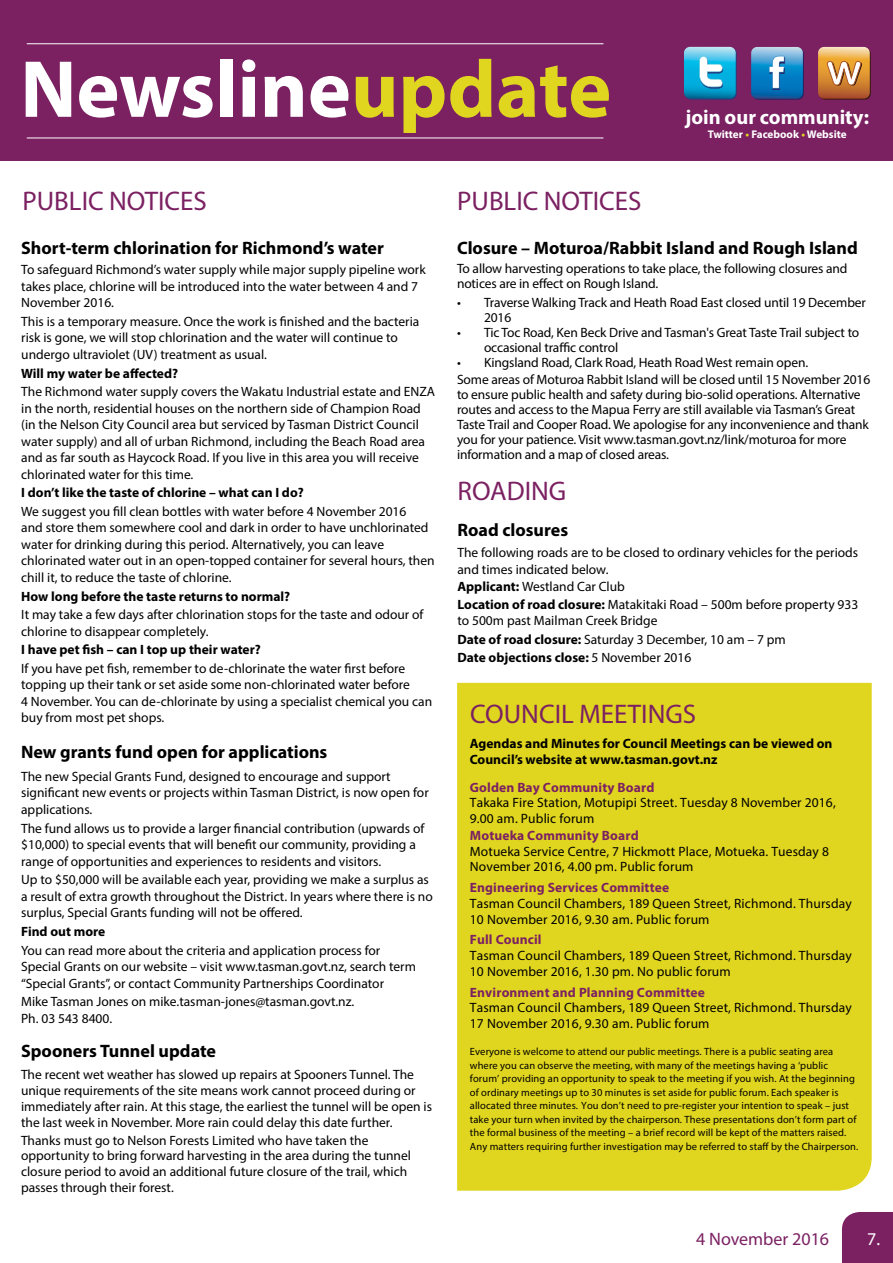
<style>
.page{position:relative;width:893px;height:1263px;background:#fff}
.page>*{position:absolute;margin:0;border:0;box-sizing:border-box;transform-origin:0 0}
.t1{font:700 81.6px "Myriad Pro";color:#fff}
.t2{font:27px "Myriad Pro";color:#7b2162}
.t3{font:700 20.4px "Myriad Pro";color:#fff}
.t4{font:700 18px "Myriad Pro";color:#000}
.t5{font:18px "Myriad Pro";color:#7b2162}
.t6{font:18px "Myriad Pro";color:#fff}
.t7{font:13.5px/16.5px "Myriad Pro";color:#000}
.t8{font:700 13.5px/16.5px "Myriad Pro";color:#000}
.t9{font:700 13.5px "Myriad Pro";letter-spacing:.01em;color:#7b2162}
.t10{font:700 11.1px "Myriad Pro";color:#fff}
.t11{font:10.5px/13.5px "Myriad Pro";letter-spacing:.01em;color:#000}
.s1{color:#e1d61f}
.s2{font-weight:700}
</style>
<div class="page">
<div style="left:842px;top:1212px;width:51px;height:51px;background:#7b2162"></div>
<div style="left:0;top:0;width:893px;height:160px;background:#7b2162"></div>
<svg style="left:752px;top:48px;width:52px;height:52px"></svg>
<svg style="left:751px;top:47px;width:52px;height:52px;background:#4193c8"></svg>
<div style="left:685px;top:48px;width:52px;height:52px;background:#473273;border-radius:6px"></div>
<svg style="left:684px;top:47px;width:52px;height:52px;background:#48b7db"></svg>
<div style="left:819px;top:48px;width:52px;height:52px;background:#501b2b;border-radius:6px"></div>
<svg style="left:818px;top:47px;width:52px;height:52px;background:#d39757"></svg>
<hr style="left:27px;top:138px;width:576px;height:1px;background:#fff">
<hr style="left:27px;top:43px;width:576px;height:1px;background:#fff">
<div style="left:457px;top:683px;width:415px;height:508px;background:#e1d61f"></div>
<h1 class="t1" style="left:20px;top:36px;width:593px">Newsline<span class="s1">update</span></h1>
<h2 class="t2" style="left:22px;top:185px;width:186px">PUBLIC NOTICES</h2>
<h2 class="t2" style="left:457px;top:184px;width:186px">PUBLIC NOTICES</h2>
<h3 class="t3" style="left:686px;top:103px;width:185px">join our community:</h3>
<p class="t10" style="left:708px;top:127px;width:140px">Twitter <span class="s1">•</span> Facebook <span class="s1">•</span> Website</p>
<h3 class="t4" style="left:21px;top:236px;width:364px">Short-term chlorination for Richmond’s water</h3>
<p class="t7" style="left:21px;top:261px;width:406px">To safeguard Richmond’s water supply while major supply pipeline work takes place, chlorine will be introduced into the water between 4 and 7<br>November 2016.</p>
<p class="t7" style="left:21px;top:313px;width:400px">This is a temporary measure. Once the work is finished and the bacteria risk is gone, we will stop chlorination and the water will continue to undergo ultraviolet (UV) treatment as usual.</p>
<p class="t8" style="left:21px;top:364px;width:158px">Will my water be affected?</p>
<p class="t7" style="left:21px;top:383px;width:415px">The Richmond water supply covers the Wakatu Industrial estate and ENZA in the north, residential houses on the northern side of Champion Road (in the Nelson City Council area but serviced by Tasman District Council water supply) and all of urban Richmond, including the Beach Road area and as far south as Haycock Road. If you live in this area you will receive chlorinated water for this time.</p>
<p class="t8" style="left:21px;top:484px;width:284px">I don’t like the taste of chlorine – what can I do?</p>
<p class="t7" style="left:21px;top:503px;width:415px">We suggest you fill clean bottles with water before 4 November 2016<br>and store them somewhere cool and dark in order to have unchlorinated water for drinking during this period. Alternatively, you can leave chlorinated water out in an open-topped container for several hours, then chill it, to reduce the taste of chlorine.</p>
<p class="t8" style="left:21px;top:587px;width:271px">How long before the taste returns to normal?</p>
<p class="t7" style="left:21px;top:606px;width:404px">It may take a few days after chlorination stops for the taste and odour of chlorine to disappear completely.</p>
<p class="t8" style="left:21px;top:641px;width:241px">I have pet fish – can I top up their water?</p>
<p class="t7" style="left:21px;top:660px;width:413px">If you have pet fish, remember to de-chlorinate the water first before topping up their tank or set aside some non-chlorinated water before<br>4 November. You can de-chlorinate by using a specialist chemical you can buy from most pet shops.</p>
<h3 class="t4" style="left:21px;top:740px;width:308px">New grants fund open for applications</h3>
<p class="t7" style="left:21px;top:768px;width:409px">The new Special Grants Fund, designed to encourage and support significant new events or projects within Tasman District, is now open for applications.</p>
<p class="t7" style="left:21px;top:820px;width:405px">The fund allows us to provide a larger financial contribution (upwards of $10,000) to special events that will benefit our community, providing a range of opportunities and experiences to residents and visitors.</p>
<p class="t7" style="left:21px;top:871px;width:413px">Up to $50,000 will be available each year, providing we make a surplus as a result of extra growth throughout the District. In years where there is no surplus, Special Grants funding will not be offered.</p>
<p class="t8" style="left:21px;top:923px;width:86px">Find out more</p>
<p class="t7" style="left:21px;top:941px;width:396px">You can read more about the criteria and application process for<br>Special Grants on our website – visit www.tasman.govt.nz, search term “Special Grants”, or contact Community Partnerships Coordinator</p>
<p class="t7" style="left:21px;top:993px;width:335px">Mike Tasman Jones on mike.tasman-jones@tasman.govt.nz.<br>Ph. 03 543 8400.</p>
<h3 class="t4" style="left:21px;top:1039px;width:196px">Spooners Tunnel update</h3>
<p class="t7" style="left:21px;top:1067px;width:413px;line-height:15.8px">The recent wet weather has slowed up repairs at Spooners Tunnel. The unique requirements of the site means work cannot proceed during or immediately after rain. At this stage, the earliest the tunnel will be open is the last week in November. More rain could delay this date further.</p>
<p class="t7" style="left:21px;top:1132px;width:392px;line-height:15.8px">Thanks must go to Nelson Forests Limited who have taken the opportunity to bring forward harvesting in the area during the tunnel closure period to avoid an additional future closure of the trail, which passes through their forest.</p>
<h3 class="t4" style="left:457px;top:236px;width:402px">Closure – Moturoa/Rabbit Island and Rough Island</h3>
<p class="t7" style="left:457px;top:261px;width:392px;line-height:15px">To allow harvesting operations to take place, the following closures and notices are in effect on Rough Island.</p>
<p class="t7" style="left:484px;top:295px;width:383px;line-height:15px;text-indent:-27px">• Traverse Walking Track and Heath Road East closed until 19 December<br>2016</p>
<p class="t7" style="left:484px;top:325px;width:377px;line-height:15px;text-indent:-27px">• Tic Toc Road, Ken Beck Drive and Tasman's Great Taste Trail subject to occasional traffic control</p>
<p class="t7" style="left:457px;top:354px;width:415px;line-height:17.1px">• Kingsland Road, Clark Road, Heath Road West remain open.<br>Some areas of Moturoa Rabbit Island will be closed until 15 November 2016</p>
<p class="t7" style="left:457px;top:387px;width:413px;line-height:15px">to ensure public health and safety during bio-solid operations. Alternative routes and access to the Mapua Ferry are still available via Tasman’s Great Taste Trail and Cooper Road. We apologise for any inconvenience and thank you for your patience. Visit www.tasman.govt.nz/link/moturoa for more information and a map of closed areas.</p>
<h2 class="t2" style="left:457px;top:474px;width:110px">ROADING</h2>
<h3 class="t4" style="left:457px;top:518px;width:112px">Road closures</h3>
<p class="t7" style="left:457px;top:544px;width:402px">The following roads are to be closed to ordinary vehicles for the periods and times indicated below.</p>
<p class="t7" style="left:457px;top:578px;width:402px;line-height:17.9px"><span class="s2">Applicant:</span> Westland Car Club<br><span class="s2">Location of road closure:</span> Matakitaki Road – 500m before property 933</p>
<p class="t7" style="left:457px;top:611px;width:330px;line-height:18.3px">to 500m past Mailman Creek Bridge<br><span class="s2">Date of road closure:</span> Saturday 3 December, 10 am – 7 pm<br><span class="s2">Date objections close:</span> 5 November 2016</p>
<h2 class="t2" style="left:470px;top:697px;width:228px">COUNCIL MEETINGS</h2>
<p class="t8" style="left:470px;top:735px;width:364px">Agendas and Minutes for Council Meetings can be viewed on<br>Council’s website at www.tasman.govt.nz</p>
<p class="t9" style="left:470px;top:778px;width:186px">Golden Bay Community Board</p>
<p class="t7" style="left:470px;top:795px;width:367px;line-height:15.8px">Takaka Fire Station, Motupipi Street. Tuesday 8 November 2016,<br>9.00 am. Public forum</p>
<p class="t9" style="left:470px;top:826px;width:170px">Motueka Community Board</p>
<p class="t7" style="left:470px;top:843px;width:361px;line-height:15.8px">Motueka Service Centre, 7 Hickmott Place, Motueka. Tuesday 8<br>November 2016, 4.00 pm. Public forum</p>
<p class="t9" style="left:470px;top:879px;width:201px">Engineering Services Committee</p>
<p class="t7" style="left:470px;top:895px;width:383px;line-height:15.8px">Tasman Council Chambers, 189 Queen Street, Richmond. Thursday<br>10 November 2016, 9.30 am. Public forum</p>
<p class="t9" style="left:470px;top:931px;width:73px">Full Council</p>
<p class="t7" style="left:470px;top:947px;width:383px;line-height:15.8px">Tasman Council Chambers, 189 Queen Street, Richmond. Thursday<br>10 November 2016, 1.30 pm. No public forum</p>
<p class="t9" style="left:470px;top:983px;width:237px">Environment and Planning Committee</p>
<p class="t7" style="left:470px;top:1000px;width:383px;line-height:15.8px">Tasman Council Chambers, 189 Queen Street, Richmond. Thursday<br>17 November 2016, 9.30 am. Public forum</p>
<p class="t11" style="left:470px;top:1044px;width:390px">Everyone is welcome to attend our public meetings. There is a public seating area where you can observe the meeting, with many of the meetings having a ‘public forum’ providing an opportunity to speak to the meeting if you wish. At the beginning of ordinary meetings up to 30 minutes is set aside for public forum. Each speaker is allocated three minutes. You don’t need to pre-register your intention to speak – just take your turn when invited by the chairperson. These presentations don’t form part of the formal business of the meeting – a brief record will be kept of the matters raised.<br>Any matters requiring further investigation may be referred to staff by the Chairperson.</p>
<h3 class="t5" style="left:696px;top:1227px;width:135px">4 November 2016</h3>
<h3 class="t6" style="left:867px;top:1227px;width:14px">7.</h3>
</div>
